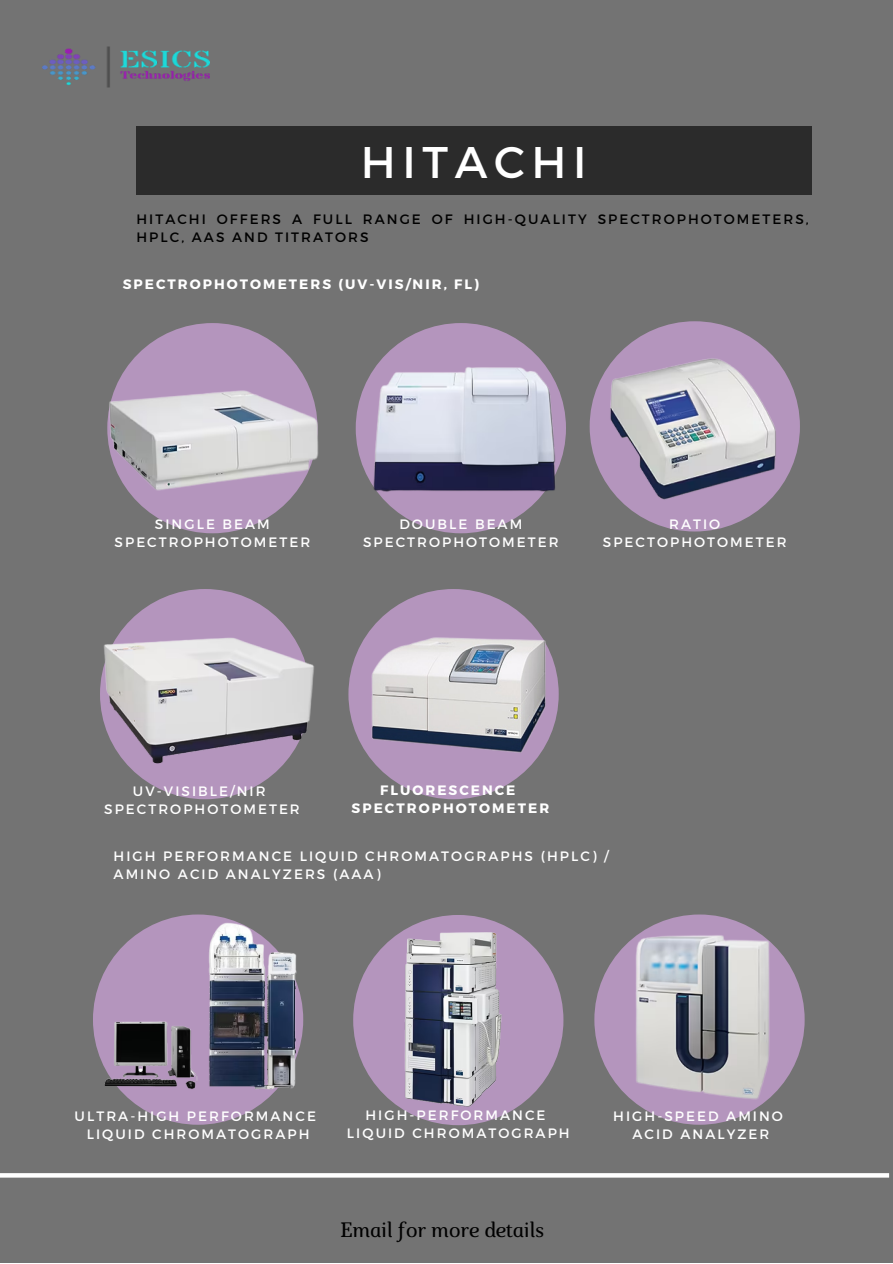
<style>
.page{position:relative;width:893px;height:1264px;background:#fff}
.page>*{position:absolute;margin:0;border:0;box-sizing:border-box;transform-origin:0 0}
.t1{font:44.25px "Montserrat";letter-spacing:.15em;color:#fff}
.t2{font:italic 20.85px "Marta";color:#000}
.t3{font:13.65px "Montserrat";letter-spacing:.15em;color:#fff}
.t4{font:13.65px/18px "Montserrat";letter-spacing:.15em;color:#000}
.t5{font:700 13.65px "Montserrat";letter-spacing:.15em;color:#fff}
</style>
<div class="page">
<div style="left:0;top:0;width:892px;height:1262px;background:#737373"></div>
<div style="left:107px;top:323px;width:210px;height:210px;background:#b495bd;border-radius:50%"></div>
<div style="left:356px;top:323px;width:210px;height:210px;background:#b495bd;border-radius:50%"></div>
<div style="left:589px;top:321px;width:210px;height:210px;background:#b495bd;border-radius:50%"></div>
<div style="left:100px;top:589px;width:210px;height:210px;background:#b495bd;border-radius:50%"></div>
<div style="left:348px;top:589px;width:210px;height:210px;background:#b495bd;border-radius:50%"></div>
<div style="left:594px;top:914px;width:210px;height:210px;background:#b495bd;border-radius:50%"></div>
<div style="left:93px;top:914px;width:210px;height:210px;background:#b495bd;border-radius:50%"></div>
<div style="left:353px;top:915px;width:210px;height:210px;background:#b495bd;border-radius:50%"></div>
<img style="left:589px;top:337px;width:211px;height:182px">
<img style="left:355px;top:345px;width:211px;height:172px">
<img style="left:107px;top:352px;width:212px;height:174px">
<img style="left:100px;top:616px;width:214px;height:166px">
<img style="left:348px;top:610px;width:211px;height:163px">
<img style="left:93px;top:914px;width:211px;height:182px">
<img style="left:375px;top:920px;width:156px;height:199px">
<img style="left:594px;top:926px;width:211px;height:181px">
<svg style="left:0;top:1173px;width:889px;height:4px;background:#fafafa"></svg>
<img style="left:43px;top:46px;width:166px;height:42px">
<p class="t1" style="left:361px;top:133px;width:227px">HITACHI</p>
<p class="t4" style="left:136px;top:210px;width:673px">HITACHI OFFERS A FULL RANGE OF HIGH-QUALITY SPECTROPHOTOMETERS,<br>HPLC, AAS AND TITRATORS</p>
<p class="t5" style="left:123px;top:275px;width:358px">SPECTROPHOTOMETERS (UV-VIS/NIR, FL)</p>
<p class="t3" style="left:155px;top:515px;width:116px">SINGLE BEAM</p>
<p class="t3" style="left:115px;top:533px;width:197px">SPECTROPHOTOMETER</p>
<p class="t3" style="left:399px;top:515px;width:124px">DOUBLE BEAM</p>
<p class="t3" style="left:363px;top:533px;width:197px">SPECTROPHOTOMETER</p>
<p class="t3" style="left:669px;top:515px;width:53px">RATIO</p>
<p class="t3" style="left:603px;top:533px;width:185px">SPECTOPHOTOMETER</p>
<p class="t3" style="left:133px;top:782px;width:134px">UV-VISIBLE/NIR</p>
<p class="t3" style="left:104px;top:800px;width:197px">SPECTROPHOTOMETER</p>
<p class="t5" style="left:380px;top:781px;width:137px">FLUORESCENCE</p>
<p class="t5" style="left:351px;top:799px;width:199px">SPECTROPHOTOMETER</p>
<p class="t3" style="left:114px;top:847px;width:496px">HIGH PERFORMANCE LIQUID CHROMATOGRAPHS (HPLC) /</p>
<p class="t3" style="left:114px;top:865px;width:268px">AMINO ACID ANALYZERS (AAA)</p>
<p class="t3" style="left:75px;top:1106px;width:243px">ULTRA-HIGH PERFORMANCE</p>
<p class="t3" style="left:87px;top:1124px;width:224px">LIQUID CHROMATOGRAPH</p>
<p class="t3" style="left:365px;top:1106px;width:181px">HIGH-PERFORMANCE</p>
<p class="t3" style="left:347px;top:1124px;width:224px">LIQUID CHROMATOGRAPH</p>
<p class="t2" style="left:340px;top:1221px;width:205px">Email for more details</p>
<p class="t3" style="left:613px;top:1106px;width:171px">HIGH-SPEED AMINO</p>
<p class="t3" style="left:632px;top:1124px;width:138px">ACID ANALYZER</p>
</div>
